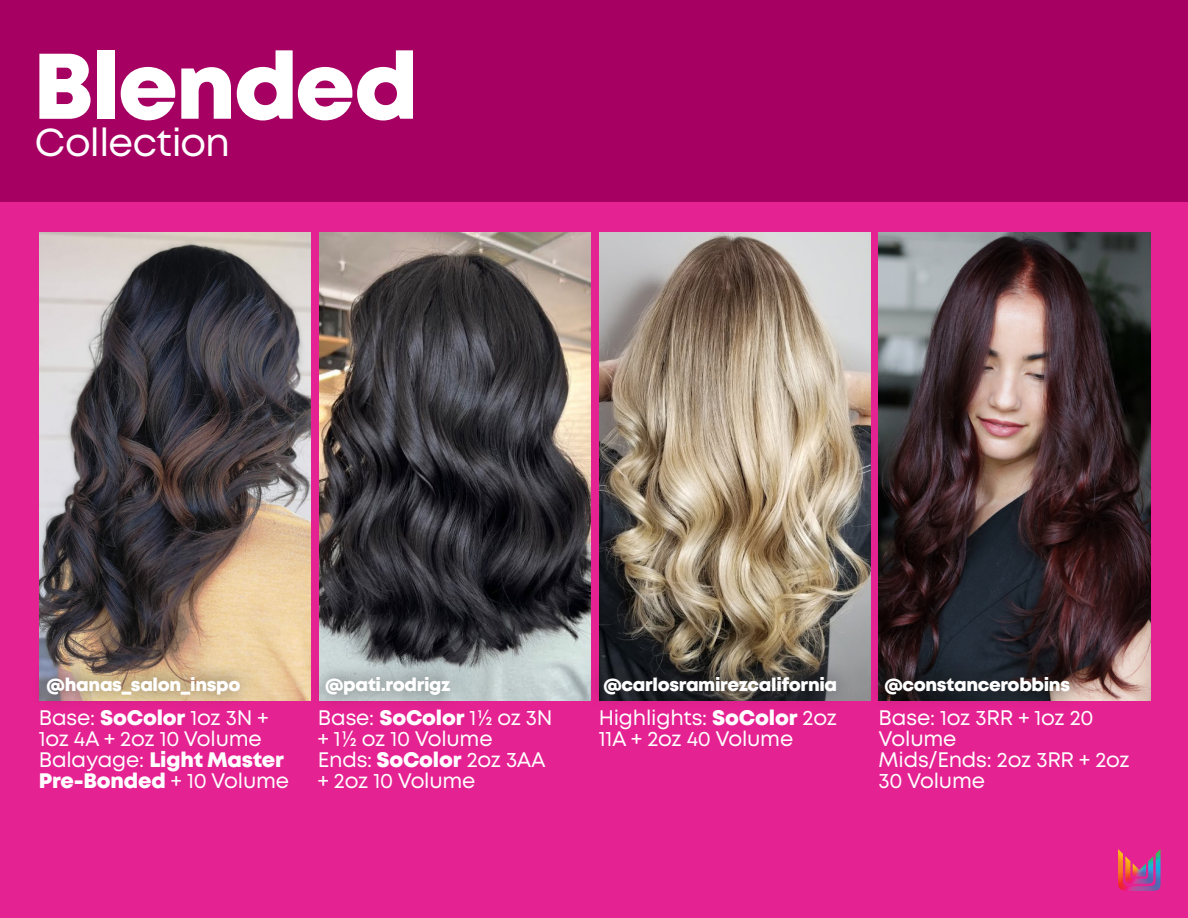
<style>
.page{position:relative;width:1188px;height:918px;background:#e52292}
.page>*{position:absolute;margin:0;border:0;box-sizing:border-box;transform-origin:0 0}
.t1{font:800 93px "Mont";letter-spacing:-.02em;color:#fff}
.t2{font:39px "Mont";letter-spacing:-.015em;color:#fff}
.t3{font:21px/21px "Mont";letter-spacing:-.01em;color:#fff}
.t4{font:800 21px/21px "Mont";letter-spacing:-.01em;color:#fff}
.t5{font:800 18.3px "Mont";letter-spacing:-.02em;color:#fff}
.s1{font-weight:800}
.s2{font-weight:400}
</style>
<div class="page">
<div style="left:0;top:0;width:1188px;height:201px;background:#a70063"></div>
<img style="left:319px;top:232px;width:272px;height:468px">
<img style="left:599px;top:232px;width:272px;height:468px">
<img style="left:879px;top:232px;width:271px;height:468px">
<img style="left:39px;top:232px;width:272px;height:468px">
<div style="left:586px;top:659px;width:268px;height:53px;background:#231f20;opacity:.75"></div>
<div style="left:308px;top:659px;width:160px;height:53px;background:#231f20;opacity:.75"></div>
<div style="left:867px;top:659px;width:221px;height:53px;background:#231f20;opacity:.75"></div>
<div style="left:30px;top:659px;width:227px;height:53px;background:#231f20;opacity:.75"></div>
<svg style="left:1118px;top:849px;width:43px;height:42px"></svg>
<p class="t1" style="left:33px;top:26px;width:387px">Blended</p>
<p class="t2" style="left:35px;top:118px;width:197px">Collection</p>
<p class="t5" style="left:47px;top:672px;width:195px">@hanas_salon_inspo</p>
<p class="t5" style="left:325px;top:672px;width:127px">@pati.rodrigz</p>
<p class="t5" style="left:603px;top:672px;width:235px">@carlosramirezcalifornia</p>
<p class="t5" style="left:884px;top:672px;width:187px">@constancerobbins</p>
<p class="t3" style="left:39px;top:708px;width:231px">Base: <span class="s1">SoColor</span> 1oz 3N +<br>1oz 4A + 2oz 10 Volume</p>
<p class="t4" style="left:39px;top:750px;width:252px"><span class="s2">Balayage:</span> Light Master<br>Pre-Bonded <span class="s2">+ 10 Volume</span></p>
<p class="t3" style="left:318px;top:708px;width:236px">Base: <span class="s1">SoColor</span> 1½ oz 3N + 1½ oz 10 Volume</p>
<p class="t3" style="left:318px;top:750px;width:230px">Ends: <span class="s1">SoColor</span> 2oz 3AA + 2oz 10 Volume</p>
<p class="t3" style="left:599px;top:708px;width:240px">Highlights: <span class="s1">SoColor</span> 2oz<br>11A + 2oz 40 Volume</p>
<p class="t3" style="left:879px;top:708px;width:217px">Base: 1oz 3RR + 1oz 20<br>Volume</p>
<p class="t3" style="left:879px;top:750px;width:253px">Mids/Ends: 2oz 3RR + 2oz</p>
<p class="t3" style="left:879px;top:771px;width:108px">30 Volume</p>
</div>
